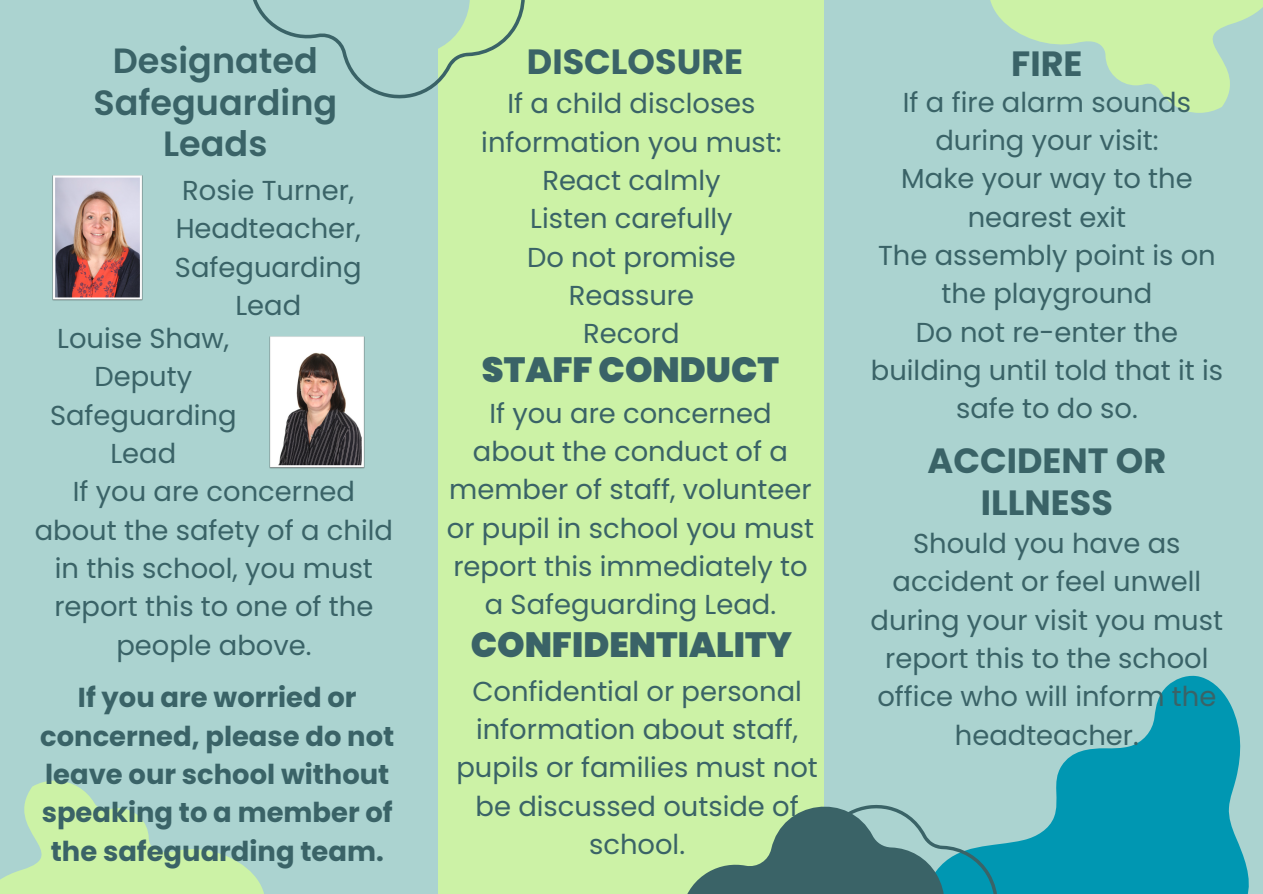
<style>
.page{position:relative;width:1263px;height:894px;background:#fff}
.page>*{position:absolute;margin:0;border:0;box-sizing:border-box;transform-origin:0 0}
.t1{font:700 34.95px/41.5px "Poppins";color:#3a6367;text-align:center}
.t2{font:900 34.95px "Poppins";color:#3a6367}
.t3{font:600 34.95px/41.5px "Poppins";color:#3a6367;text-align:center}
.t4{font:27.45px/38.2px "Poppins";color:#3a6367;text-align:center}
.t5{font:700 27.45px/38.2px "Poppins";color:#3a6367;text-align:center}
</style>
<div class="page">
<div style="left:0;top:0;width:1263px;height:893px;background:#abd3d0"></div>
<div style="left:439px;top:0;width:385px;height:893px;background:#ccf2a6"></div>
<svg style="left:0;top:780px;width:264px;height:113px"></svg>
<svg style="left:253px;top:0;width:272px;height:113px"></svg>
<svg style="left:997px;top:675px;width:252px;height:218px;fill:#0097b2"></svg>
<svg style="left:688px;top:805px;width:309px;height:88px"></svg>
<svg style="left:990px;top:0;width:273px;height:113px"></svg>
<img style="left:52px;top:175px;width:91px;height:126px">
<img style="left:269px;top:336px;width:96px;height:133px">
<p class="t3" style="left:93px;top:40px;width:245px">Designated<br>Safeguarding<br>Leads</p>
<p class="t4" style="left:175px;top:171px;width:188px">Rosie Turner,<br>Headteacher,<br>Safeguarding<br>Lead</p>
<p class="t4" style="left:50px;top:319px;width:188px">Louise Shaw,<br>Deputy<br>Safeguarding<br>Lead</p>
<p class="t4" style="left:35px;top:472px;width:360px">If you are concerned about the safety of a child in this school, you must report this to one of the people above.</p>
<h1 class="t5" style="left:40px;top:678px;width:356px">If you are worried or concerned, please do not leave our school without speaking to a member of the safeguarding team.</h1>
<p class="t1" style="left:527px;top:41px;width:218px">DISCLOSURE</p>
<p class="t4" style="left:481px;top:85px;width:302px">If a child discloses information you must:</p>
<h1 class="t4" style="left:542px;top:161px;width:180px">React calmly</h1>
<p class="t4" style="left:530px;top:199px;width:204px">Listen carefully</p>
<p class="t4" style="left:527px;top:238px;width:210px">Do not promise</p>
<p class="t4" style="left:569px;top:276px;width:127px">Reassure</p>
<p class="t4" style="left:583px;top:314px;width:98px">Record</p>
<p class="t2" style="left:482px;top:345px;width:299px">STAFF CONDUCT</p>
<p class="t4" style="left:447px;top:394px;width:369px">If you are concerned about the conduct of a member of staff, volunteer or pupil in school you must report this immediately to a Safeguarding Lead.</p>
<h1 class="t2" style="left:471px;top:619px;width:323px">CONFIDENTIALITY</h1>
<p class="t4" style="left:456px;top:671px;width:363px">Confidential or personal information about staff, pupils or families must not be discussed outside of school.</p>
<h1 class="t1" style="left:1011px;top:43px;width:73px">FIRE</h1>
<p class="t4" style="left:903px;top:83px;width:290px">If a fire alarm sounds during your visit:</p>
<p class="t4" style="left:901px;top:159px;width:293px">Make your way to the nearest exit</p>
<h2 class="t4" style="left:878px;top:236px;width:339px">The assembly point is on the playground</h2>
<h1 class="t4" style="left:871px;top:313px;width:354px">Do not re-enter the building until told that it is safe to do so.</h1>
<p class="t1" style="left:928px;top:440px;width:240px">ACCIDENT OR<br>ILLNESS</p>
<p class="t4" style="left:871px;top:524px;width:354px">Should you have as accident or feel unwell during your visit you must report this to the school office who will inform the headteacher.</p>
</div>
